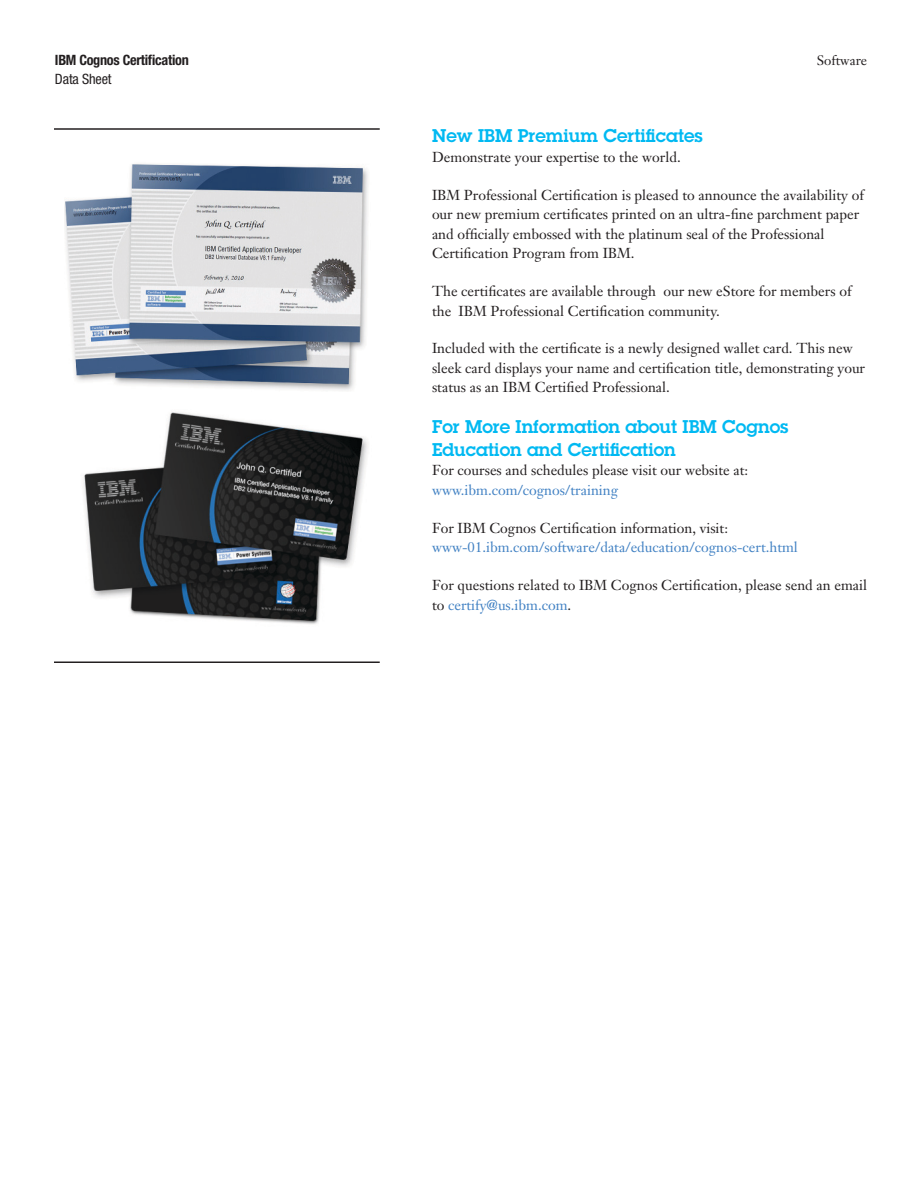
<style>
.page{position:relative;width:918px;height:1188px;background:#fff}
.page>*{position:absolute;margin:0;border:0;box-sizing:border-box;transform-origin:0 0}
.t1{font:600 18px/22.5px "Lubalin Graph";color:#00b9f2}
.t2{font:14.25px/19.5px "Janson Text";color:#231f20}
.t3{font:14.25px "Janson Text";color:#4181c3}
.t4{font:700 condensed 14.25px "Helvetica Neue";letter-spacing:-.02em;color:#231f20}
.t5{font:condensed 14.25px "Helvetica Neue";letter-spacing:-.01em;color:#231f20}
.t6{font:13.5px "Janson Text";color:#231f20}
.s1{color:#4181c3}
</style>
<div class="page">
<img style="left:64px;top:164px;width:304px;height:227px">
<img style="left:83px;top:412px;width:285px;height:212px">
<hr style="left:54px;top:128px;width:326px;height:2px;background:#231f20">
<hr style="left:54px;top:662px;width:326px;height:1px;background:#231f20">
<p class="t4" style="left:55px;top:51px;width:135px">IBM Cognos Certification</p>
<p class="t5" style="left:55px;top:71px;width:58px">Data Sheet</p>
<p class="t6" style="left:817px;top:51px;width:52px">Software</p>
<p class="t1" style="left:432px;top:124px;width:272px">New IBM Premium Certificates</p>
<p class="t2" style="left:432px;top:147px;width:250px">Demonstrate your expertise to the world.</p>
<p class="t2" style="left:432px;top:185px;width:433px">IBM Professional Certification is pleased to announce the availability of our new premium certificates printed on an ultra-fine parchment paper and officially embossed with the platinum seal of the Professional Certification Program from IBM.</p>
<p class="t2" style="left:432px;top:281px;width:421px">The certificates are available through our new eStore for members of the IBM Professional Certification community.</p>
<p class="t2" style="left:432px;top:339px;width:435px">Included with the certificate is a newly designed wallet card. This new sleek card displays your name and certification title, demonstrating your status as an IBM Certified Professional.</p>
<p class="t1" style="left:432px;top:415px;width:358px">For More Information about IBM Cognos<br>Education and Certification</p>
<p class="t2" style="left:432px;top:461px;width:318px">For courses and schedules please visit our website at:</p>
<p class="t3" style="left:432px;top:481px;width:188px">www.ibm.com/cognos/training</p>
<p class="t2" style="left:432px;top:518px;width:298px">For IBM Cognos Certification information, visit:</p>
<p class="t3" style="left:432px;top:538px;width:367px">www-01.ibm.com/software/data/education/cognos-cert.html</p>
<p class="t2" style="left:432px;top:575px;width:437px">For questions related to IBM Cognos Certification, please send an email to <span class="s1">certify@us.ibm.com</span>.</p>
</div>
